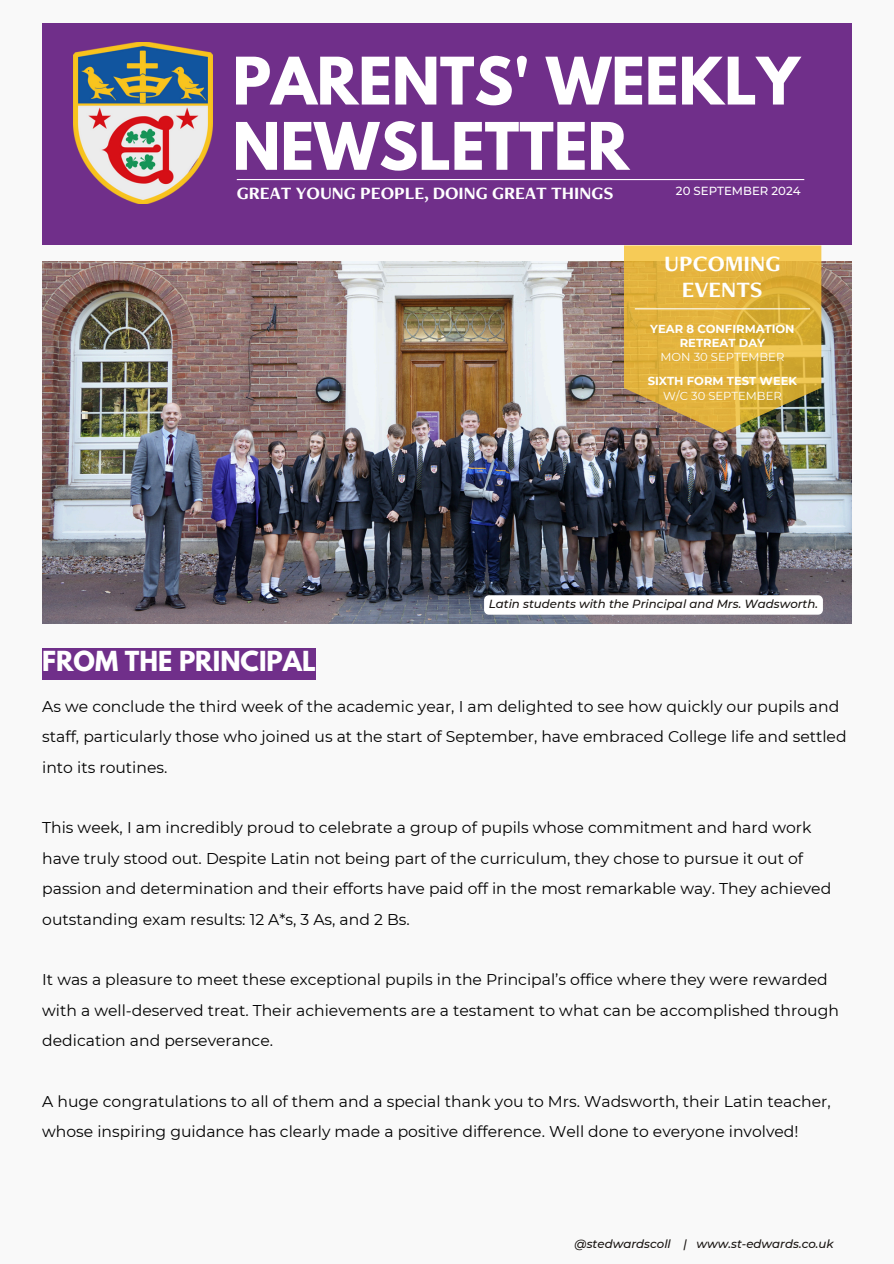
<style>
.page{position:relative;width:894px;height:1264px;background:#fff}
.page>*{position:absolute;margin:0;border:0;box-sizing:border-box;transform-origin:0 0}
.t1{font:700 58.05px/65.2px "League Spartan";color:#fff}
.t2{font:700 24.45px "League Spartan";color:#fff}
.t3{font:700 22.8px/25.8px "Freight Neo W03";color:#fff;text-align:center}
.t4{font:700 18px "Freight Neo W03";color:#fff}
.t5{font:15.6px/30.3px "Montserrat";color:#000}
.t6{font:italic 500 11.7px "Montserrat";color:#171310}
.t7{font:500 11.7px "Montserrat";color:#fff}
.t8{font:700 11.55px/14.4px "Montserrat";color:#fff;text-align:center}
.s1{font-weight:400}
</style>
<div class="page">
<div style="left:0;top:0;width:893px;height:1263px;background:#f9f9f9"></div>
<div style="left:42px;top:23px;width:809px;height:222px;background:#702f8a"></div>
<img style="left:42px;top:261px;width:809px;height:363px">
<svg style="left:623px;top:245px;width:198px;height:188px"></svg>
<img style="left:74px;top:43px;width:138px;height:161px">
<hr style="left:237px;top:179px;width:567px;height:1px;background:#fff">
<hr style="left:634px;top:308px;width:175px;height:1px;background:#fff">
<div style="left:42px;top:648px;width:274px;height:31px;background:#702f8a"></div>
<svg style="left:484px;top:595px;width:338px;height:19px"></svg>
<h3 class="t1" style="left:232px;top:56px;width:568px">PARENTS' WEEKLY<br>NEWSLETTER</h3>
<h2 class="t4" style="left:237px;top:181px;width:378px">GREAT YOUNG PEOPLE, DOING GREAT THINGS</h2>
<p class="t7" style="left:675px;top:183px;width:126px">20 SEPTEMBER 2024</p>
<h4 class="t3" style="left:664px;top:250px;width:118px">UPCOMING<br>EVENTS</h4>
<h4 class="t8" style="left:650px;top:321px;width:146px">YEAR 8 CONFIRMATION<br>RETREAT DAY<br><span class="s1">MON 30 SEPTEMBER</span></h4>
<h4 class="t8" style="left:647px;top:374px;width:151px">SIXTH FORM TEST WEEK<br><span class="s1">W/C 30 SEPTEMBER</span></h4>
<h4 class="t2" style="left:42px;top:648px;width:275px">FROM THE PRINCIPAL</h4>
<p class="t6" style="left:488px;top:597px;width:331px">Latin students with the Principal and Mrs. Wadsworth.</p>
<h5 class="t5" style="left:42px;top:691px;width:805px">As we conclude the third week of the academic year, I am delighted to see how quickly our pupils and staff, particularly those who joined us at the start of September, have embraced College life and settled into its routines.</h5>
<h2 class="t5" style="left:42px;top:812px;width:790px">This week, I am incredibly proud to celebrate a group of pupils whose commitment and hard work have truly stood out. Despite Latin not being part of the curriculum, they chose to pursue it out of passion and determination and their efforts have paid off in the most remarkable way. They achieved outstanding exam results: 12 A*s, 3 As, and 2 Bs.</h2>
<h6 class="t5" style="left:42px;top:964px;width:798px">It was a pleasure to meet these exceptional pupils in the Principal’s office where they were rewarded with a well-deserved treat. Their achievements are a testament to what can be accomplished through dedication and perseverance.</h6>
<h6 class="t5" style="left:42px;top:1086px;width:789px">A huge congratulations to all of them and a special thank you to Mrs. Wadsworth, their Latin teacher, whose inspiring guidance has clearly made a positive difference. Well done to everyone involved!</h6>
<p class="t6" style="left:574px;top:1236px;width:260px">@stedwardscoll | www.st-edwards.co.uk</p>
</div>
